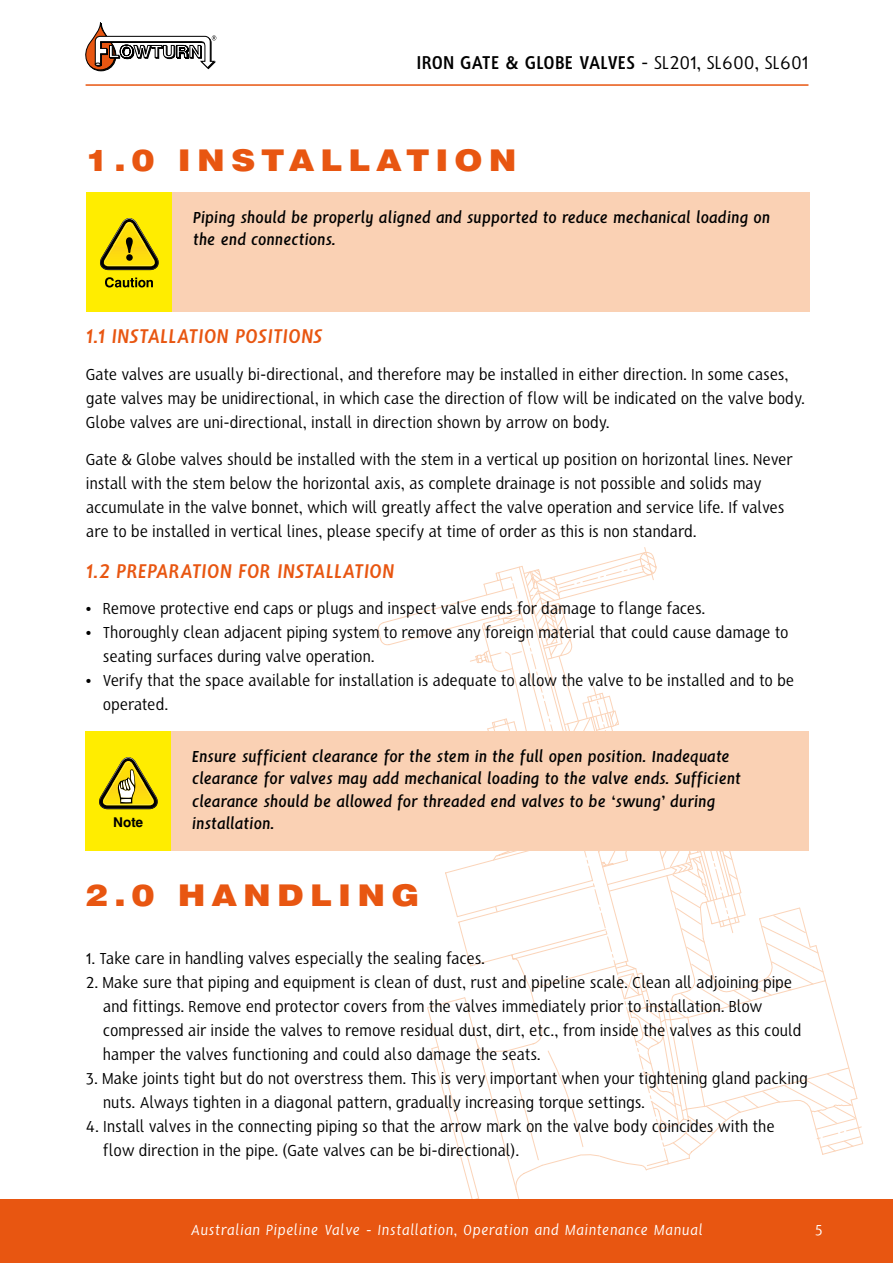
<style>
.page{position:relative;width:893px;height:1263px;background:#fff}
.page>*{position:absolute;margin:0;border:0;box-sizing:border-box;transform-origin:0 0}
.t1{font:900 30px "Swiss 721 BT";letter-spacing:.18em;color:#e85611;scale:1.14 1}
.t2{font:italic 700 22.5px "HS Sans";letter-spacing:.005em;color:#e85611}
.t3{font:700 21px "HS Sans";letter-spacing:-.01em;color:#000}
.t4{font:18px/24px "HS Sans";letter-spacing:-.005em;color:#000}
.t5{font:italic 700 18px/22.5px "HS Sans";letter-spacing:-.005em;color:#000}
.t6{font:italic 16.5px "HS Sans";letter-spacing:.035em;color:#fff}
.t7{font:16.5px "HS Sans";color:#fff}
.t8{font:700 13.5px "Swiss 721 BT";color:#000}
.s1{font-weight:400}
</style>
<div class="page">
<svg style="left:377px;top:547px;width:487px;height:652px"></svg>
<div style="left:0;top:1199px;width:893px;height:64px;background:#e85611"></div>
<hr style="left:86px;top:84px;width:722px;height:2px;background:#e85611">
<svg style="left:86px;top:23px;width:130px;height:48px"></svg>
<div style="left:87px;top:193px;width:85px;height:119px;background:#ffed00"></div>
<svg style="left:100px;top:218px;width:59px;height:52px"></svg>
<svg style="left:105px;top:277px;width:48px;height:10px"></svg>
<div style="left:172px;top:193px;width:638px;height:119px;background:#fad1b4"></div>
<div style="left:86px;top:732px;width:85px;height:119px;background:#ffed00"></div>
<svg style="left:99px;top:757px;width:59px;height:52px"></svg>
<div style="left:171px;top:732px;width:638px;height:119px;background:#fad1b4"></div>
<p class="t3" style="left:417px;top:51px;width:393px">IRON GATE &amp; GLOBE VALVES <span class="s1">- SL201, SL600, SL601</span></p>
<h1 class="t1" style="left:86px;top:142px;width:379px">1.0 INSTALLATION</h1>
<p class="t5" style="left:193px;top:206px;width:579px">Piping should be properly aligned and supported to reduce mechanical loading on the end connections.</p>
<p class="t2" style="left:86px;top:324px;width:239px">1.1 INSTALLATION POSITIONS</p>
<p class="t4" style="left:86px;top:363px;width:721px">Gate valves are usually bi-directional, and therefore may be installed in either direction. In some cases, gate valves may be unidirectional, in which case the direction of flow will be indicated on the valve body.<br>Globe valves are uni-directional, install in direction shown by arrow on body.</p>
<p class="t4" style="left:86px;top:447px;width:708px">Gate &amp; Globe valves should be installed with the stem in a vertical up position on horizontal lines. Never install with the stem below the horizontal axis, as complete drainage is not possible and solids may accumulate in the valve bonnet, which will greatly affect the valve operation and service life. If valves are to be installed in vertical lines, please specify at time of order as this is non standard.</p>
<p class="t2" style="left:86px;top:559px;width:310px">1.2 PREPARATION FOR INSTALLATION</p>
<p class="t4" style="left:86px;top:597px;width:621px">• Remove protective end caps or plugs and inspect valve ends for damage to flange faces.</p>
<p class="t4" style="left:103px;top:621px;width:687px;text-indent:-17px">• Thoroughly clean adjacent piping system to remove any foreign material that could cause damage to seating surfaces during valve operation.</p>
<p class="t4" style="left:103px;top:669px;width:693px;text-indent:-17px">• Verify that the space available for installation is adequate to allow the valve to be installed and to be operated.</p>
<p class="t8" style="left:113px;top:814px;width:32px">Note</p>
<p class="t5" style="left:192px;top:745px;width:550px">Ensure sufficient clearance for the stem in the full open position. Inadequate clearance for valves may add mechanical loading to the valve ends. Sufficient clearance should be allowed for threaded end valves to be ‘swung’ during installation.</p>
<h1 class="t1" style="left:86px;top:877px;width:294px">2.0 HANDLING</h1>
<p class="t4" style="left:86px;top:947px;width:401px">1. Take care in handling valves especially the sealing faces.</p>
<p class="t4" style="left:103px;top:971px;width:700px;text-indent:-17px">2. Make sure that piping and equipment is clean of dust, rust and pipeline scale. Clean all adjoining pipe and fittings. Remove end protector covers from the valves immediately prior to installation. Blow compressed air inside the valves to remove residual dust, dirt, etc., from inside the valves as this could hamper the valves functioning and could also damage the seats.</p>
<p class="t4" style="left:103px;top:1067px;width:707px;text-indent:-17px">3. Make joints tight but do not overstress them. This is very important when your tightening gland packing nuts. Always tighten in a diagonal pattern, gradually increasing torque settings.</p>
<p class="t4" style="left:103px;top:1115px;width:673px;text-indent:-17px">4. Install valves in the connecting piping so that the arrow mark on the valve body coincides with the flow direction in the pipe. (Gate valves can be bi-directional).</p>
<p class="t6" style="left:191px;top:1222px;width:513px">Australian Pipeline Valve - Installation, Operation and Maintenance Manual</p>
<p class="t7" style="left:815px;top:1222px;width:9px">5</p>
</div>
